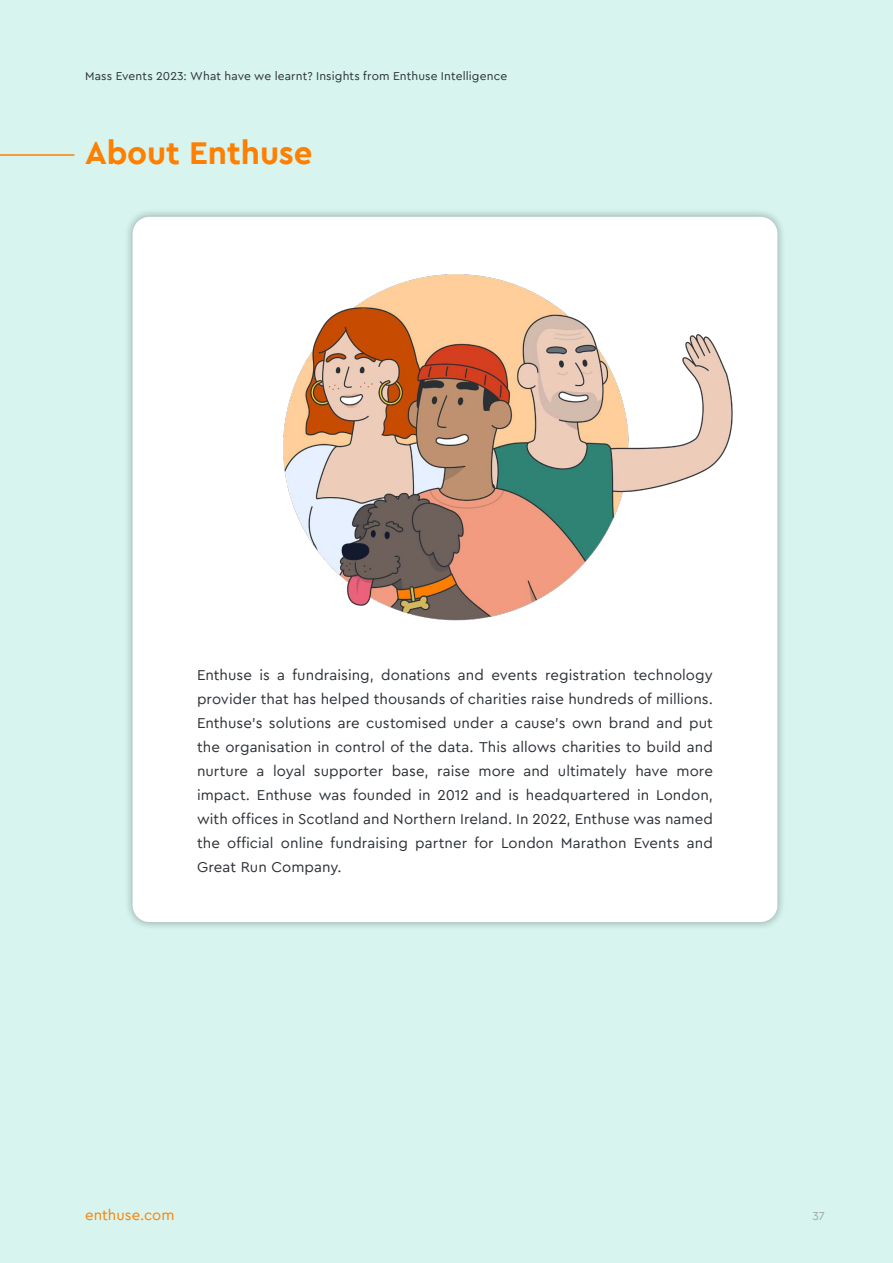
<style>
.page{position:relative;width:893px;height:1263px;background:#d7f4ee}
.page>*{position:absolute;margin:0;border:0;box-sizing:border-box;transform-origin:0 0}
.t1{font:700 33px "Cera Pro";letter-spacing:-.005em;color:#ff7f00}
.t2{font:15px/24px "Cera Pro";letter-spacing:.005em;color:#2b3035;text-align:justify}
.t3{font:15px "Cera Pro";color:#ff7f00}
.t4{font:12px "Cera Pro";letter-spacing:.01em;color:#2b3035}
.t5{font:12px "Cera Pro";color:#a0a6ac}
</style>
<div class="page">
<hr style="left:0;top:154px;width:74px;height:2px;background:#ff7f00">
<div style="left:124px;top:208px;width:662px;height:722px;background:#000;opacity:.31"></div>
<div style="left:133px;top:217px;width:644px;height:705px;background:#fff;border-radius:17px"></div>
<img style="left:283px;top:274px;width:450px;height:347px">
<p class="t4" style="left:85px;top:68px;width:424px">Mass Events 2023: What have we learnt? Insights from Enthuse Intelligence</p>
<h1 class="t1" style="left:85px;top:131px;width:229px">About Enthuse</h1>
<p class="t2" style="left:197px;top:662px;width:517px">Enthuse is a fundraising, donations and events registration technology provider that has helped thousands of charities raise hundreds of millions.<br>Enthuse’s solutions are customised under a cause’s own brand and put the organisation in control of the data. This allows charities to build and nurture a loyal supporter base, raise more and ultimately have more impact. Enthuse was founded in 2012 and is headquartered in London, with offices in Scotland and Northern Ireland. In 2022, Enthuse was named the official online fundraising partner for London Marathon Events and Great Run Company.</p>
<p class="t3" style="left:85px;top:1205px;width:91px">enthuse.com</p>
<p class="t5" style="left:812px;top:1208px;width:14px">37</p>
</div>
